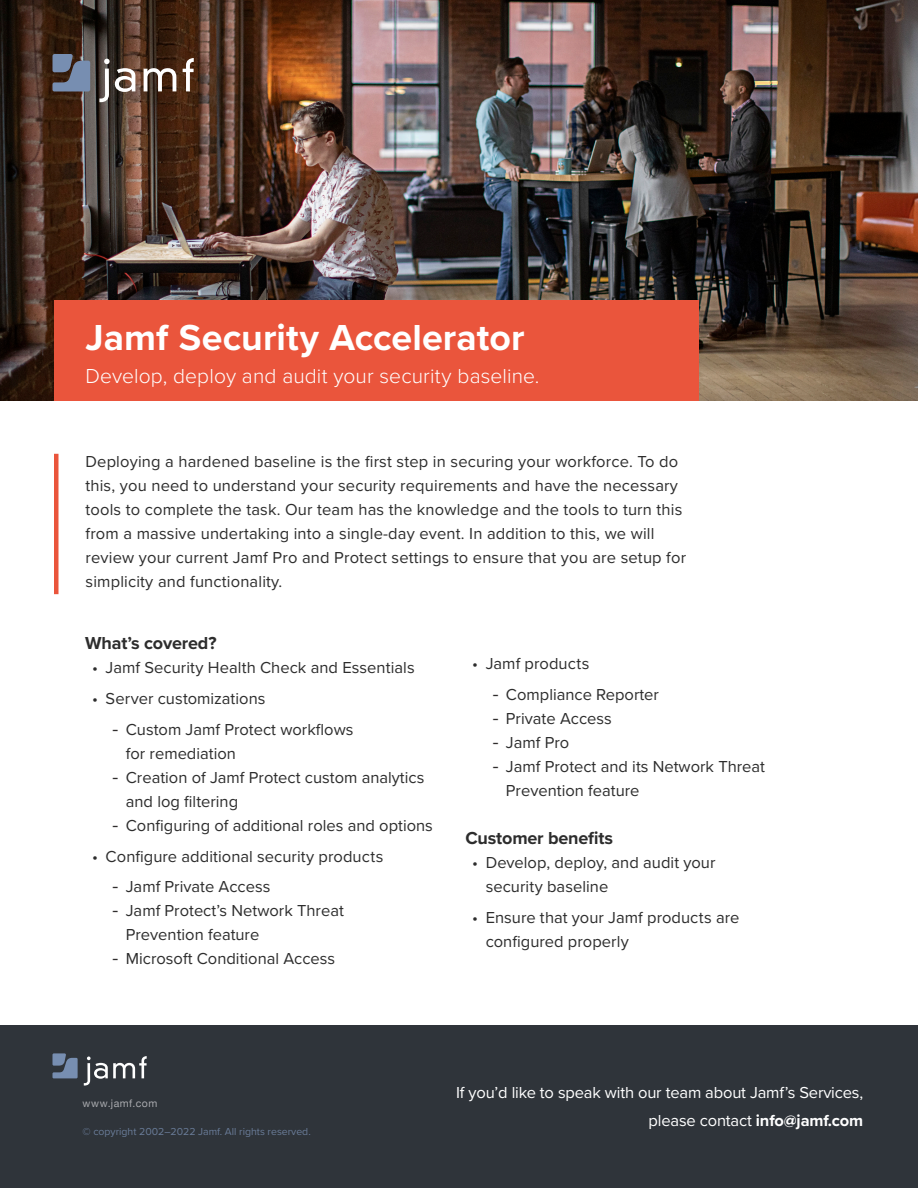
<style>
.page{position:relative;width:918px;height:1188px;background:#fff}
.page>*{position:absolute;margin:0;border:0;box-sizing:border-box;transform-origin:0 0}
.H1_Title-US{font:700 37.5px "Proxima Nova";color:#fff}
.H1_Title-US-2{font:300 21px "Proxima Nova";letter-spacing:.005em;color:#fff}
.t1{font:700 18px "Proxima Nova";letter-spacing:-.01em;color:#2d2d2d}
.t2{font:16.5px/24px "Proxima Nova";letter-spacing:.005em;color:#2d2d2d}
.t3{font:16.5px/28.5px "Proxima Nova";letter-spacing:-.01em;color:#fff;text-align:right}
.t4{font:10.5px "Proxima Nova";color:#788eb0}
.t5{font:10.5px "Helvetica Neue";letter-spacing:.045em;color:#a8a9ad}
.s1{font-family:"Helvetica Neue";color:#2f2c2c}
.s2{font-weight:700}
</style>
<div class="page">
<div style="left:0;top:1025px;width:918px;height:163px;background:#2f343a"></div>
<img style="left:0;top:0;width:918px;height:401px">
<hr style="left:54px;top:454px;width:4px;height:140px;background:#ea553c">
<div style="left:54px;top:300px;width:645px;height:101px;background:#ea553c"></div>
<svg style="left:84px;top:1056px;width:63px;height:30px"></svg>
<svg style="left:52px;top:1053px;width:26px;height:25px"></svg>
<svg style="left:144px;top:68px;width:32px;height:23px"></svg>
<svg style="left:183px;top:58px;width:11px;height:33px"></svg>
<svg style="left:99px;top:59px;width:36px;height:43px"></svg>
<svg style="left:52px;top:54px;width:38px;height:38px"></svg>
<h1 class="H1_Title-US" style="left:86px;top:310px;width:441px">Jamf Security Accelerator</h1>
<h1 class="H1_Title-US-2" style="left:86px;top:361px;width:456px">Develop, deploy and audit your security baseline.</h1>
<p class="t2" style="left:86px;top:449px;width:602px">Deploying a hardened baseline is the first step in securing your workforce. To do this, you need to understand your security requirements and have the necessary tools to complete the task. Our team has the knowledge and the tools to turn this from a massive undertaking into a single-day event. In addition to this, we will review your current Jamf Pro and Protect settings to ensure that you are setup for simplicity and functionality.</p>
<p class="t1" style="left:85px;top:630px;width:133px">What’s covered?</p>
<p class="t2" style="left:92px;top:655px;width:324px">• Jamf Security Health Check and Essentials</p>
<p class="t2" style="left:92px;top:686px;width:175px">• Server customizations</p>
<p class="t2" style="left:126px;top:717px;width:229px;text-indent:-14px"><span class="s1">-</span> Custom Jamf Protect workflows for remediation</p>
<p class="t2" style="left:126px;top:765px;width:300px;text-indent:-14px"><span class="s1">-</span> Creation of Jamf Protect custom analytics and log filtering</p>
<p class="t2" style="left:112px;top:813px;width:322px"><span class="s1">-</span> Configuring of additional roles and options</p>
<p class="t2" style="left:92px;top:843px;width:293px">• Configure additional security products</p>
<p class="t2" style="left:112px;top:874px;width:160px"><span class="s1">-</span> Jamf Private Access</p>
<p class="t2" style="left:126px;top:898px;width:220px;text-indent:-14px"><span class="s1">-</span> Jamf Protect’s Network Threat<br>Prevention feature</p>
<p class="t2" style="left:112px;top:946px;width:224px"><span class="s1">-</span> Microsoft Conditional Access</p>
<p class="t2" style="left:472px;top:651px;width:119px">• Jamf products</p>
<p class="t2" style="left:492px;top:682px;width:168px"><span class="s1">-</span> Compliance Reporter</p>
<p class="t2" style="left:492px;top:706px;width:121px"><span class="s1">-</span> Private Access</p>
<p class="t2" style="left:492px;top:730px;width:78px"><span class="s1">-</span> Jamf Pro</p>
<p class="t2" style="left:506px;top:754px;width:261px;text-indent:-14px"><span class="s1">-</span> Jamf Protect and its Network Threat<br>Prevention feature</p>
<p class="t1" style="left:465px;top:825px;width:149px">Customer benefits</p>
<p class="t2" style="left:486px;top:850px;width:231px;text-indent:-14px">• Develop, deploy, and audit your security baseline</p>
<p class="t2" style="left:486px;top:905px;width:255px;text-indent:-14px">• Ensure that your Jamf products are configured properly</p>
<p class="t5" style="left:83px;top:1095px;width:76px">www.jamf.com</p>
<p class="t4" style="left:83px;top:1123px;width:230px">© copyright 2002–2022 Jamf. All rights reserved.</p>
<p class="t3" style="left:456px;top:1077px;width:409px">If you’d like to speak with our team about Jamf’s Services, please contact <span class="s2">info@jamf.com</span></p>
</div>
